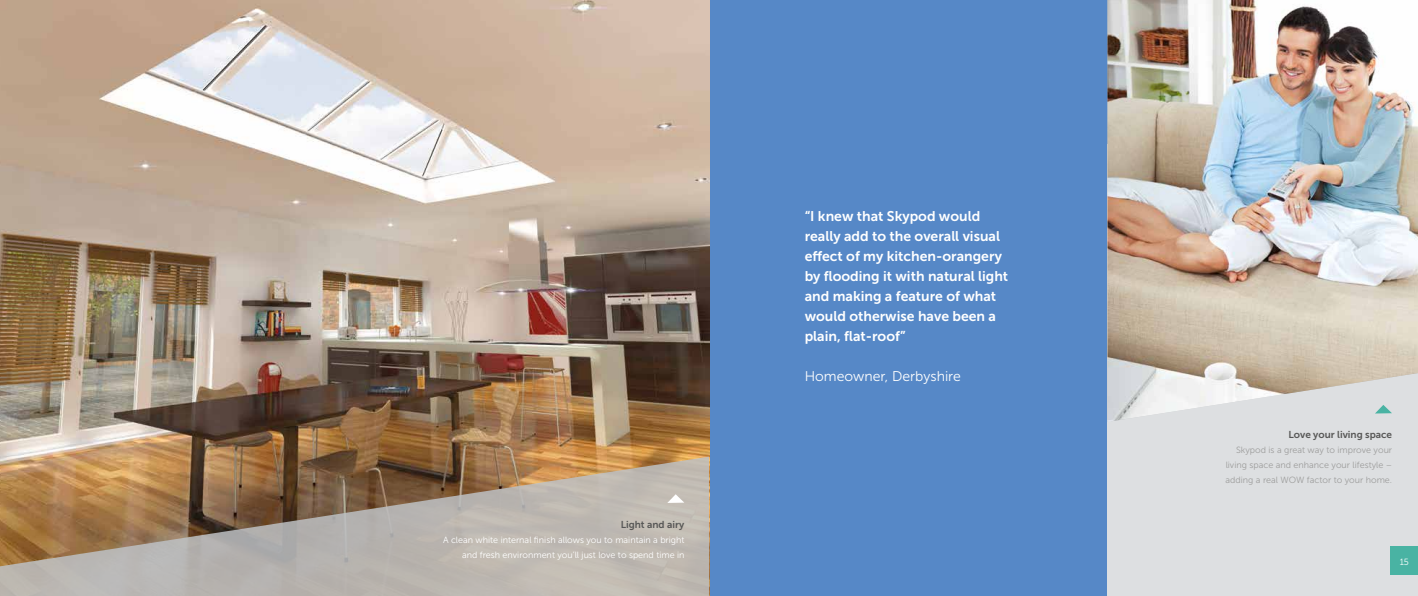
<style>
.page{position:relative;width:1418px;height:596px;background:#fff}
.page>*{position:absolute;margin:0;border:0;box-sizing:border-box;transform-origin:0 0}
.t1{font:14px/20px "Museo Sans 700";color:#fff}
.t2{font:14px "Museo Sans 300";color:#fff}
.t3{font:10px "Museo Sans 700";color:#575756}
.t4{font:9px/15px "Museo Sans 300";color:#fff;text-align:right}
.t5{font:9px/15px "Museo Sans 300";color:#9d9d9c;text-align:justify}
</style>
<div class="page">
<div style="left:709px;top:0;width:446px;height:595px;background:#5688c7"></div>
<div style="left:1107px;top:144px;width:310px;height:451px;background:#dddfe1"></div>
<img style="left:0;top:0;width:709px;height:456px">
<img style="left:1107px;top:0;width:310px;height:421px">
<div style="left:1390px;top:546px;width:27px;height:28px;background:#49b3a3"></div>
<svg style="left:0;top:456px;width:709px;height:139px;background:#ac9a86"></svg>
<svg style="left:1374px;top:404px;width:17px;height:9px"></svg>
<svg style="left:667px;top:494px;width:17px;height:8px"></svg>
<p class="t3" style="left:620px;top:518px;width:65px">Light and airy</p>
<p class="t4" style="left:443px;top:532px;width:243px">A clean white internal finish allows you to maintain a bright and fresh environment you’ll just love to spend time in</p>
<p class="t1" style="left:804px;top:206px;width:205px">“I knew that Skypod would really add to the overall visual effect of my kitchen-orangery by flooding it with natural light and making a feature of what would otherwise have been a plain, flat-roof”</p>
<p class="t2" style="left:804px;top:369px;width:158px">Homeowner, Derbyshire</p>
<p class="t3" style="left:1288px;top:429px;width:105px">Love your living space</p>
<p class="t5" style="left:1225px;top:442px;width:168px;text-indent:10px">Skypod is a great way to improve your living space and enhance your lifestyle – adding a real WOW factor to your home.</p>
<p class="t4" style="left:1399px;top:554px;width:11px">15</p>
</div>
